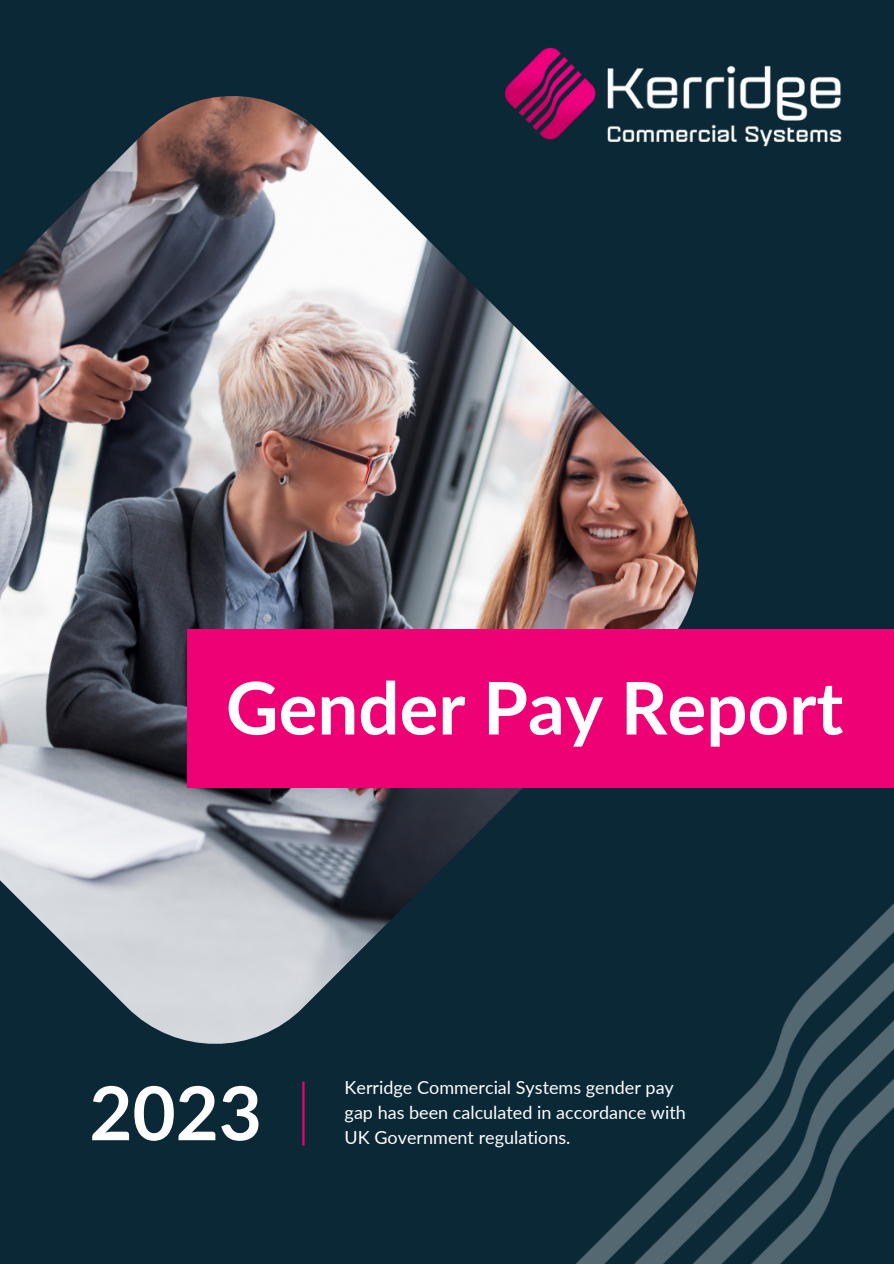
<style>
.page{position:relative;width:894px;height:1264px;background:#fff}
.page>*{position:absolute;margin:0;border:0;box-sizing:border-box;transform-origin:0 0}
.t1{font:700 74.4px "Lato";color:#fff}
.t2{font:700 72.6px "Lato";color:#fff}
.t3{font:18px/24.8px "Lato";color:#fefefe}
</style>
<div class="page">
<div style="left:0;top:0;width:893px;height:1263px;background:#0b2836"></div>
<img style="left:577px;top:787px;width:316px;height:476px">
<img style="left:0;top:96px;width:710px;height:960px">
<div style="left:187px;top:629px;width:706px;height:158px;background:#ed0175"></div>
<hr style="left:302px;top:1081px;width:2px;height:64px;background:#ed0175">
<img style="left:488px;top:47px;width:354px;height:103px">
<p class="t2" style="left:226px;top:663px;width:618px">Gender Pay Report</p>
<p class="t1" style="left:89px;top:1066px;width:174px">2023</p>
<h1 class="t3" style="left:344px;top:1075px;width:342px">Kerridge Commercial Systems gender pay gap has been calculated in accordance with</h1>
<h1 class="t3" style="left:344px;top:1124px;width:227px">UK Government regulations.</h1>
</div>
